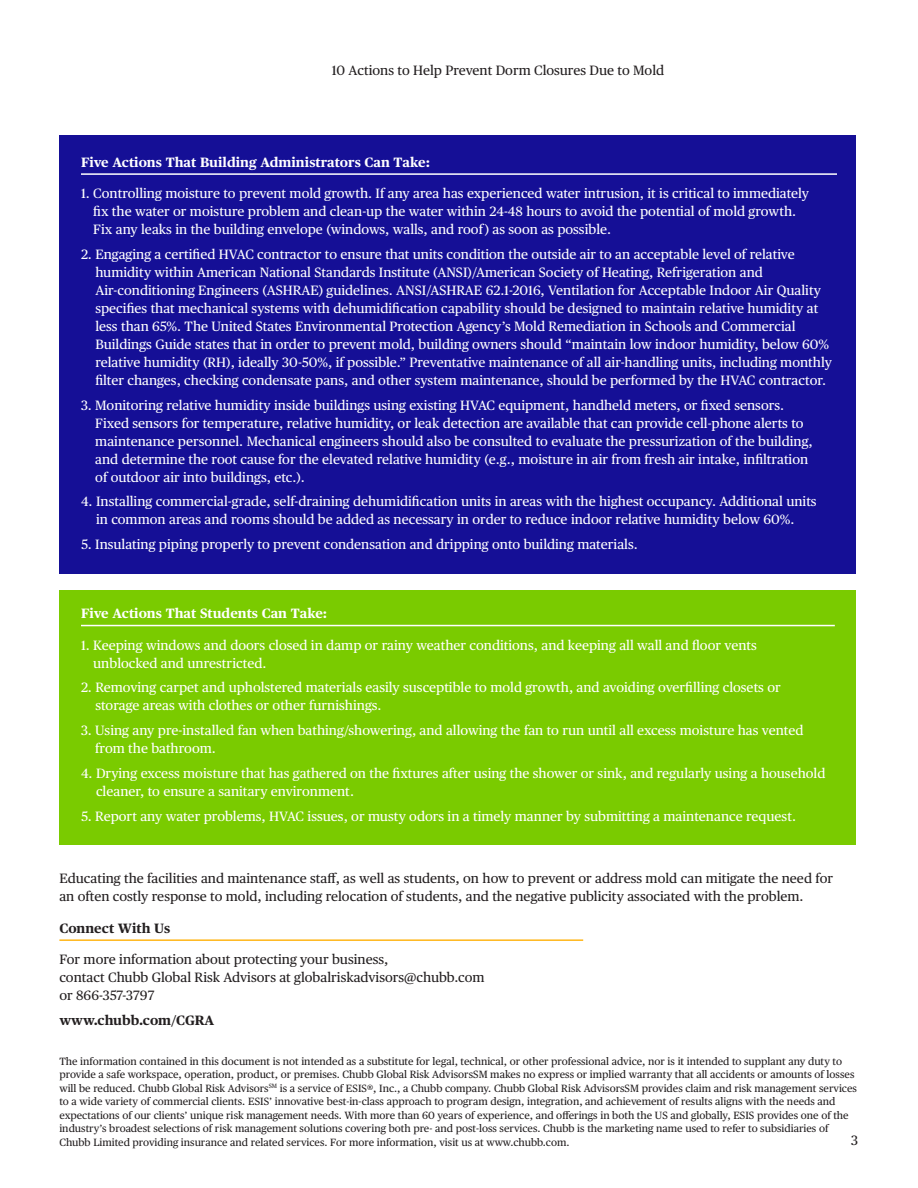
<style>
.page{position:relative;width:918px;height:1188px;background:#fff}
.page>*{position:absolute;margin:0;border:0;box-sizing:border-box;transform-origin:0 0}
.body{font:13.5px/18px "Publico Text";color:#fff}
.body-2{font:13.5px/18px "Publico Text";color:#231f20}
.body-3{font:700 13.5px "Publico Text";color:#fff}
.Body{font:13.5px "Publico Text";color:#231f20}
.body-4{font:700 13.5px "Publico Text";color:#231f20}
.body-5{font:10.5px/13.5px "Publico Text";color:#231f20}
</style>
<div class="page">
<div style="left:59px;top:135px;width:797px;height:438px;background:#150f96"></div>
<div style="left:59px;top:591px;width:797px;height:254px;background:#7acb00"></div>
<hr style="left:81px;top:173px;width:756px;height:2px;background:#fff">
<hr style="left:81px;top:625px;width:754px;height:1px;background:#fff">
<hr style="left:59px;top:939px;width:524px;height:2px;background:#ffb617">
<p class="Body" style="left:332px;top:60px;width:334px">10 Actions to Help Prevent Dorm Closures Due to Mold</p>
<p class="body-3" style="left:81px;top:151px;width:351px">Five Actions That Building Administrators Can Take:</p>
<p class="body" style="left:93px;top:184px;width:717px;text-indent:-12px">1. Controlling moisture to prevent mold growth. If any area has experienced water intrusion, it is critical to immediately fix the water or moisture problem and clean-up the water within 24-48 hours to avoid the potential of mold growth.<br>Fix any leaks in the building envelope (windows, walls, and roof ) as soon as possible.</p>
<p class="body" style="left:95px;top:244px;width:738px;text-indent:-14px">2. Engaging a certified HVAC contractor to ensure that units condition the outside air to an acceptable level of relative humidity within American National Standards Institute (ANSI)/American Society of Heating, Refrigeration and Air-conditioning Engineers (ASHRAE) guidelines. ANSI/ASHRAE 62.1-2016, Ventilation for Acceptable Indoor Air Quality specifies that mechanical systems with dehumidification capability should be designed to maintain relative humidity at less than 65%. The United States Environmental Protection Agency’s Mold Remediation in Schools and Commercial Buildings Guide states that in order to prevent mold, building owners should “maintain low indoor humidity, below 60% relative humidity (RH), ideally 30-50%, if possible.” Preventative maintenance of all air-handling units, including monthly filter changes, checking condensate pans, and other system maintenance, should be performed by the HVAC contractor.</p>
<p class="body" style="left:95px;top:395px;width:719px;text-indent:-14px">3. Monitoring relative humidity inside buildings using existing HVAC equipment, handheld meters, or fixed sensors.<br>Fixed sensors for temperature, relative humidity, or leak detection are available that can provide cell-phone alerts to maintenance personnel. Mechanical engineers should also be consulted to evaluate the pressurization of the building, and determine the root cause for the elevated relative humidity (e.g., moisture in air from fresh air intake, infiltration of outdoor air into buildings, etc.).</p>
<p class="body" style="left:81px;top:492px;width:737px;text-align:center">4. Installing commercial-grade, self-draining dehumidification units in areas with the highest occupancy. Additional units in common areas and rooms should be added as necessary in order to reduce indoor relative humidity below 60%.</p>
<p class="body" style="left:81px;top:535px;width:558px">5. Insulating piping properly to prevent condensation and dripping onto building materials.</p>
<p class="body-3" style="left:81px;top:603px;width:248px">Five Actions That Students Can Take:</p>
<p class="body" style="left:93px;top:635px;width:665px;text-indent:-12px">1. Keeping windows and doors closed in damp or rainy weather conditions, and keeping all wall and floor vents unblocked and unrestricted.</p>
<p class="body" style="left:95px;top:678px;width:687px;text-indent:-14px">2. Removing carpet and upholstered materials easily susceptible to mold growth, and avoiding overfilling closets or storage areas with clothes or other furnishings.</p>
<p class="body" style="left:95px;top:721px;width:710px;text-indent:-14px">3. Using any pre-installed fan when bathing/showering, and allowing the fan to run until all excess moisture has vented from the bathroom.</p>
<p class="body" style="left:96px;top:763px;width:731px;text-indent:-15px">4. Drying excess moisture that has gathered on the fixtures after using the shower or sink, and regularly using a household cleaner, to ensure a sanitary environment.</p>
<p class="body" style="left:81px;top:806px;width:717px">5. Report any water problems, HVAC issues, or musty odors in a timely manner by submitting a maintenance request.</p>
<p class="body-2" style="left:59px;top:869px;width:775px">Educating the facilities and maintenance staff, as well as students, on how to prevent or address mold can mitigate the need for an often costly response to mold, including relocation of students, and the negative publicity associated with the problem.</p>
<p class="body-4" style="left:59px;top:917px;width:112px">Connect With Us</p>
<p class="body-2" style="left:59px;top:950px;width:427px">For more information about protecting your business,<br>contact Chubb Global Risk Advisors at globalriskadvisors@chubb.com or 866-357-3797</p>
<p class="body-4" style="left:59px;top:1010px;width:157px">www.chubb.com/CGRA</p>
<p class="body-5" style="left:59px;top:1054px;width:799px">The information contained in this document is not intended as a substitute for legal, technical, or other professional advice, nor is it intended to supplant any duty to provide a safe workspace, operation, product, or premises. Chubb Global Risk AdvisorsSM makes no express or implied warranty that all accidents or amounts of losses will be reduced. Chubb Global Risk Advisors<sup>SM</sup> is a service of ESIS®, Inc., a Chubb company. Chubb Global Risk AdvisorsSM provides claim and risk management services to a wide variety of commercial clients. ESIS’ innovative best-in-class approach to program design, integration, and achievement of results aligns with the needs and expectations of our clients’ unique risk management needs. With more than 60 years of experience, and offerings in both the US and globally, ESIS provides one of the industry’s broadest selections of risk management solutions covering both pre- and post-loss services. Chubb is the marketing name used to refer to subsidiaries of Chubb Limited providing insurance and related services. For more information, visit us at www.chubb.com.</p>
<p class="body-2" style="left:851px;top:1130px;width:9px">3</p>
</div>
